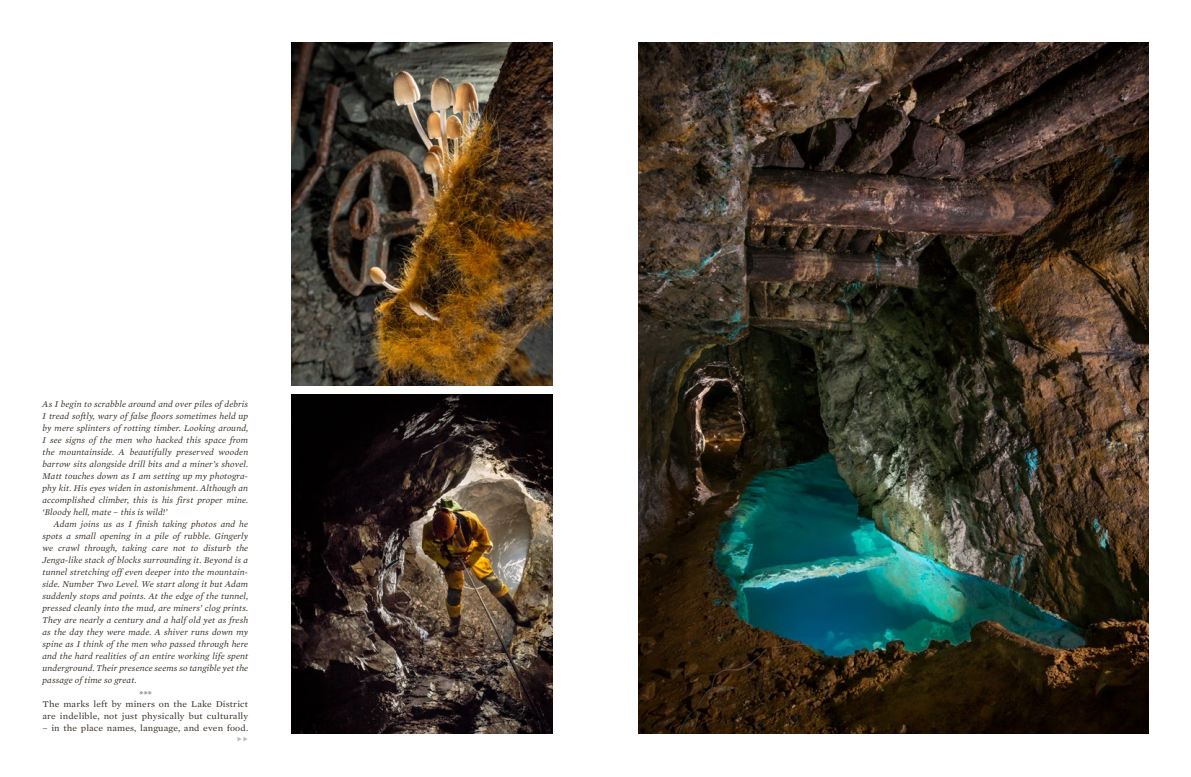
<style>
.page{position:relative;width:1191px;height:777px;background:#fff}
.page>*{position:absolute;margin:0;border:0;box-sizing:border-box;transform-origin:0 0}
.t1{font:italic 9px/12px "Mercury Text G1";letter-spacing:.015em;color:#382e25;text-align:justify}
.t2{font:9px/12px "Mercury Text G1";letter-spacing:.015em;color:#382e25;scale:1.07 1}
.t3{font:italic 9px "Mercury Text G1";letter-spacing:.015em;color:#382e25;scale:1.07 1}
</style>
<div class="page">
<img style="left:638px;top:43px;width:510px;height:690px">
<img style="left:291px;top:43px;width:261px;height:343px">
<img style="left:291px;top:394px;width:261px;height:339px">
<svg style="left:237px;top:737px;width:11px;height:4px"></svg>
<p class="t1" style="left:43px;top:398px;width:207px">As I begin to scrabble around and over piles of debris I tread softly, wary of false floors sometimes held up by mere splinters of rotting timber. Looking around, I see signs of the men who hacked this space from the mountainside. A beautifully preserved wooden barrow sits alongside drill bits and a miner’s shovel.<br>Matt touches down as I am setting up my photogra&shy;phy kit. His eyes widen in astonishment. Although an accomplished climber, this is his first proper mine. ‘Bloody hell, mate – this is wild!’</p>
<p class="t1" style="left:43px;top:518px;width:207px;text-indent:11px">Adam joins us as I finish taking photos and he spots a small opening in a pile of rubble. Gingerly we crawl through, taking care not to disturb the Jenga-like stack of blocks surrounding it. Beyond is a tunnel stretching off even deeper into the mountain&shy;side. Number Two Level. We start along it but Adam suddenly stops and points. At the edge of the tunnel, pressed cleanly into the mud, are miners’ clog prints.<br>They are nearly a century and a half old yet as fresh as the day they were made. A shiver runs down my spine as I think of the men who passed through here and the hard realities of an entire working life spent underground. Their presence seems so tangible yet the passage of time so great.</p>
<p class="t3" style="left:139px;top:689px;width:13px">***</p>
<p class="t2" style="left:43px;top:698px;width:194px">The marks left by miners on the Lake District are indelible, not just physically but culturally</p>
<p class="t2" style="left:43px;top:722px;width:194px">– in the place names, language, and even food.</p>
</div>
